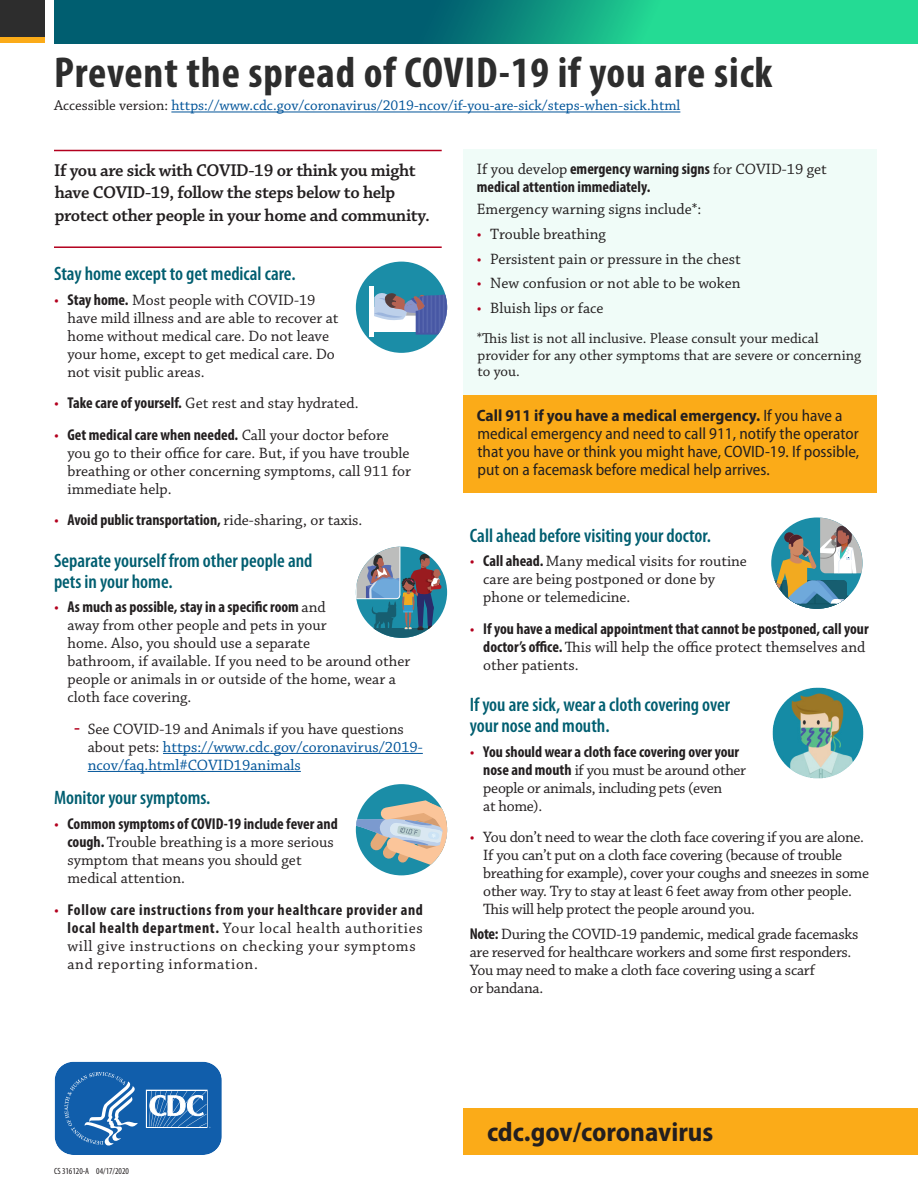
<style>
.page{position:relative;width:918px;height:1188px;background:#fff}
.page>*{position:absolute;margin:0;border:0;box-sizing:border-box;transform-origin:0 0}
.H1_BOLD_WHITE{font:700 condensed 43.5px "Myriad Pro";letter-spacing:.02em;color:#2d2d2d}
.link{font:700 semi-condensed 27px "Myriad Pro";color:#231f20}
.H2_headers{font:600 condensed 19.5px/21px "Myriad Pro";color:#005e70}
.p_chapparel{font:600 18px/22.5px "Chaparral Pro";letter-spacing:-.02em;color:#231f20}
.p_chapparel-2{font:semi-condensed 16.5px/18px "Myriad Pro";color:#231f20}
.List_Bullet_black{font:15.75px/18px "Chaparral Pro";color:#231f20}
.List_Bullet_black-2{font:15.75px/18px "Chaparral Pro";letter-spacing:-.02em;color:#231f20}
.List_Bullet_black-3{font:700 condensed 15.75px/18px "Myriad Pro";color:#231f20}
.List_Bullet_black-4{font:15.75px/18px "Chaparral Pro";letter-spacing:.04em;color:#231f20}
.t1{font:15.75px/18px "Chaparral Pro";color:#005499}
.p_chapparel-3{font:15px/16.5px "Chaparral Pro";color:#231f20}
.p_chapparel-4{font:15px "Chaparral Pro";color:#005499}
.t2{font:condensed 9px "Myriad Pro";color:#231f20}
.s1{color:#231f20}
.s2{color:#b3001e}
.s3{font-family:"Myriad Pro";font-weight:700;font-stretch:condensed}
.s4{font-family:"Chaparral Pro";font-weight:400;font-stretch:normal;color:#b3001e}
.s5{font-family:"Chaparral Pro";font-weight:400;font-stretch:normal}
.s6{font-weight:700}
</style>
<div class="page">
<div style="left:463px;top:149px;width:414px;height:246px;background:#f0fcf8"></div>
<div style="left:463px;top:395px;width:414px;height:97px;background:#fbab18"></div>
<div style="left:463px;top:1108px;width:455px;height:47px;background:#fbab18"></div>
<svg style="left:54px;top:1061px;width:168px;height:94px;background:#3576b7"></svg>
<hr style="left:54px;top:150px;width:388px;height:1px;background:#b3001e">
<hr style="left:54px;top:246px;width:388px;height:2px;background:#b3001e">
<hr style="left:171px;top:112px;width:509px;height:1px;background:#005499">
<div style="left:356px;top:262px;width:91px;height:91px;background:#1b8da7;border-radius:50%"></div>
<hr style="left:370px;top:286px;width:4px;height:51px;background:#fff">
<svg style="left:374px;top:292px;width:74px;height:43px"></svg>
<svg style="left:376px;top:630px;width:51px;height:8px"></svg>
<img style="left:356px;top:547px;width:86px;height:83px">
<div style="left:356px;top:784px;width:91px;height:91px;background:#1b8da7;border-radius:50%"></div>
<svg style="left:356px;top:794px;width:91px;height:81px"></svg>
<svg style="left:771px;top:518px;width:91px;height:91px"></svg>
<img style="left:773px;top:687px;width:91px;height:91px">
<svg style="left:54px;top:0;width:864px;height:43px;background:#0f927f"></svg>
<div style="left:0;top:36px;width:45px;height:7px;background:#fbab18"></div>
<div style="left:0;top:0;width:45px;height:37px;background:#2d2d2d"></div>
<hr style="left:163px;top:753px;width:260px;height:1px;background:#005499">
<hr style="left:88px;top:771px;width:213px;height:1px;background:#005499">
<h1 class="H1_BOLD_WHITE" style="left:54px;top:46px;width:720px">Prevent the spread of COVID-19 if you are sick</h1>
<p class="p_chapparel-4" style="left:54px;top:97px;width:628px"><span class="s1">Accessible version:</span> https://www.cdc.gov/coronavirus/2019-ncov/if-you-are-sick/steps-when-sick.html</p>
<p class="p_chapparel" style="left:54px;top:159px;width:377px">If you are sick with COVID-19 or think you might have COVID-19, follow the steps below to help protect other people in your home and community.</p>
<h2 class="H2_headers" style="left:54px;top:263px;width:243px">Stay home except to get medical care.</h2>
<p class="List_Bullet_black" style="left:68px;top:292px;width:273px;text-indent:-14px"><span class="s2">•</span> <span class="s3">Stay home.</span> Most people with COVID-19 have mild illness and are able to recover at home without medical care. Do not leave your home, except to get medical care. Do not visit public areas.</p>
<p class="List_Bullet_black" style="left:54px;top:395px;width:306px"><span class="s2">•</span> <span class="s3">Take care of yourself.</span> Get rest and stay hydrated.</p>
<p class="List_Bullet_black" style="left:68px;top:427px;width:345px;text-indent:-14px"><span class="s2">•</span> <span class="s3">Get medical care when needed.</span> Call your doctor before you go to their office for care. But, if you have trouble breathing or other concerning symptoms, call 911 for immediate help.</p>
<p class="List_Bullet_black-3" style="left:54px;top:511px;width:310px"><span class="s4">•</span> Avoid public transportation, <span class="s5">ride-sharing, or taxis.</span></p>
<h2 class="H2_headers" style="left:54px;top:550px;width:260px">Separate yourself from other people and pets in your home.</h2>
<p class="List_Bullet_black" style="left:68px;top:599px;width:344px;text-indent:-14px"><span class="s2">•</span> <span class="s3">As much as possible, stay in a specific room</span> and<br>away from other people and pets in your<br>home. Also, you should use a separate<br>bathroom, if available. If you need to be around other people or animals in or outside of the home, wear a cloth face covering.</p>
<p class="t1" style="left:88px;top:721px;width:337px"><span class="s1">See COVID-19 and Animals if you have questions about pets:</span> https://www.cdc.gov/coronavirus/2019- ncov/faq.html#COVID19animals</p>
<h2 class="H2_headers" style="left:54px;top:788px;width:158px">Monitor your symptoms.</h2>
<p class="List_Bullet_black" style="left:68px;top:816px;width:272px;text-indent:-14px"><span class="s2">•</span> <span class="s3">Common symptoms of COVID-19 include fever and cough.</span> Trouble breathing is a more serious symptom that means you should get medical attention.</p>
<p class="List_Bullet_black-4" style="left:68px;top:901px;width:357px;text-indent:-14px"><span class="s2">•</span> <span class="s3">Follow care instructions from your healthcare provider and local health department.</span> Your local health authorities will give instructions on checking your symptoms and reporting information.</p>
<p class="List_Bullet_black-3" style="left:477px;top:160px;width:352px"><span class="s5">If you develop</span> emergency warning signs <span class="s5">for COVID-19 get </span>medical attention immediately.</p>
<p class="List_Bullet_black" style="left:477px;top:201px;width:226px">Emergency warning signs include*:</p>
<p class="List_Bullet_black" style="left:477px;top:225px;width:131px"><span class="s2">•</span> Trouble breathing</p>
<p class="List_Bullet_black" style="left:477px;top:250px;width:265px"><span class="s2">•</span> Persistent pain or pressure in the chest</p>
<p class="List_Bullet_black" style="left:477px;top:275px;width:265px"><span class="s2">•</span> New confusion or not able to be woken</p>
<p class="List_Bullet_black" style="left:477px;top:300px;width:128px"><span class="s2">•</span> Bluish lips or face</p>
<p class="p_chapparel-3" style="left:477px;top:331px;width:386px">*This list is not all inclusive. Please consult your medical provider for any other symptoms that are severe or concerning to you.</p>
<p class="p_chapparel-2" style="left:477px;top:406px;width:384px"><span class="s6">Call 911 if you have a medical emergency.</span> If you have a medical emergency and need to call 911, notify the operator that you have or think you might have, COVID-19. If possible, put on a facemask before medical help arrives.</p>
<h2 class="H2_headers" style="left:470px;top:525px;width:243px">Call ahead before visiting your doctor.</h2>
<p class="List_Bullet_black" style="left:483px;top:553px;width:265px;text-indent:-14px"><span class="s2">•</span> <span class="s3">Call ahead.</span> Many medical visits for routine care are being postponed or done by phone or telemedicine.</p>
<p class="List_Bullet_black-3" style="left:483px;top:619px;width:387px;text-indent:-14px"><span class="s4">•</span> If you have a medical appointment that cannot be postponed, call your doctor’s office. <span class="s5">This will help the office protect themselves and other patients.</span></p>
<h2 class="H2_headers" style="left:470px;top:694px;width:262px">If you are sick, wear a cloth covering over your nose and mouth.</h2>
<p class="List_Bullet_black-2" style="left:483px;top:743px;width:264px;text-indent:-14px"><span class="s2">•</span> <span class="s3">You should wear a cloth face covering over your nose and mouth</span> if you must be around other people or animals, including pets (even<br>at home).</p>
<p class="List_Bullet_black-2" style="left:483px;top:829px;width:387px;text-indent:-14px"><span class="s2">•</span> You don’t need to wear the cloth face covering if you are alone.<br>If you can’t put on a cloth face covering (because of trouble breathing for example), cover your coughs and sneezes in some other way. Try to stay at least 6 feet away from other people.<br>This will help protect the people around you.</p>
<p class="List_Bullet_black-2" style="left:470px;top:926px;width:390px"><span class="s3">Note:</span> During the COVID-19 pandemic, medical grade facemasks are reserved for healthcare workers and some first responders.<br>You may need to make a cloth face covering using a scarf<br>or bandana.</p>
<p class="t2" style="left:54px;top:1166px;width:77px">CS 316120-A 04/17/2020</p>
<p class="link" style="left:487px;top:1115px;width:228px">cdc.gov/coronavirus</p>
</div>
